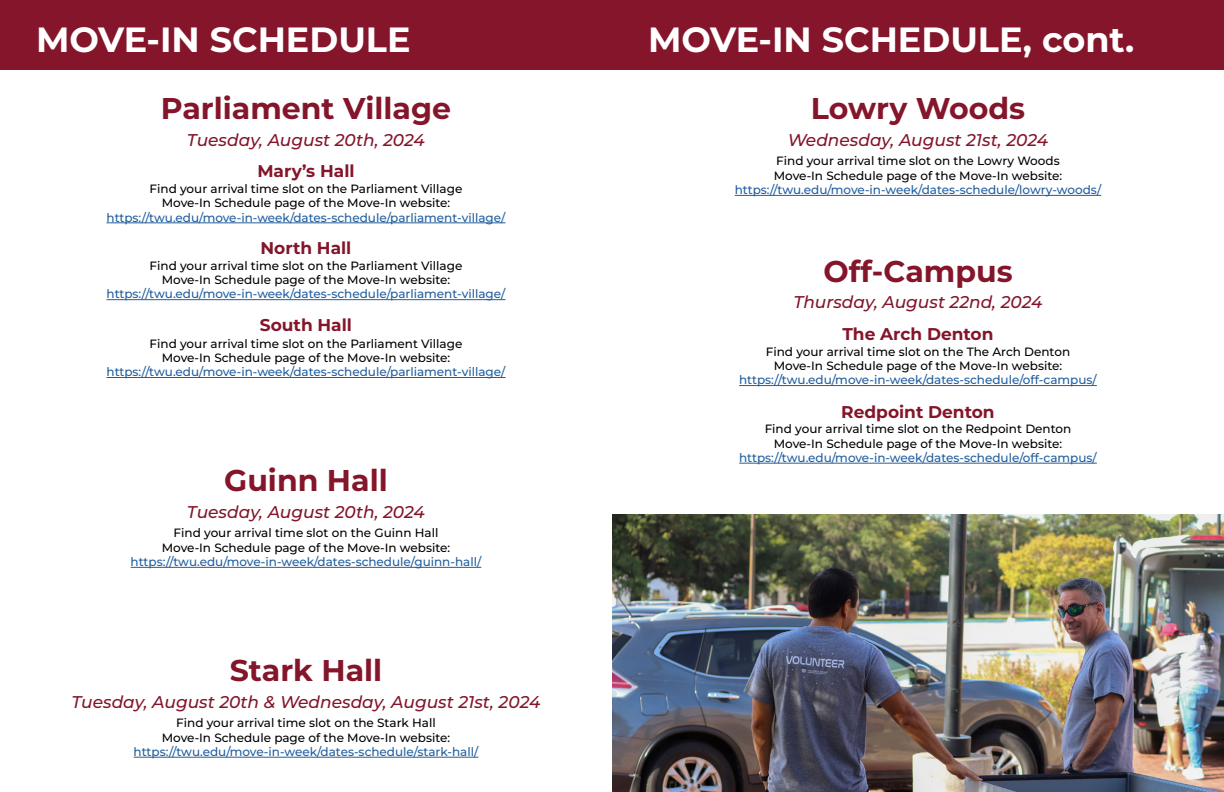
<style>
.page{position:relative;width:1224px;height:792px;background:#fff}
.page>*{position:absolute;margin:0;border:0;box-sizing:border-box;transform-origin:0 0}
.t1{font:700 35px "Montserrat";color:#fff}
.t2{font:700 30px "Montserrat";color:#84152a}
.t3{font:italic 500 17px "Montserrat";color:#84152a}
.t4{font:700 17px "Montserrat";color:#84152a}
.t5{font:500 12px/14.4px "Montserrat";color:#000;text-align:center}
.t6{font:500 12px "Montserrat";color:#215e9e}
</style>
<div class="page">
<div style="left:0;top:0;width:612px;height:70px;background:#84152a"></div>
<div style="left:612px;top:0;width:612px;height:70px;background:#84152a"></div>
<hr style="left:107px;top:223px;width:398px;height:1px;background:#215e9e">
<hr style="left:107px;top:299px;width:398px;height:1px;background:#215e9e">
<hr style="left:107px;top:377px;width:398px;height:1px;background:#215e9e">
<hr style="left:131px;top:567px;width:350px;height:1px;background:#215e9e">
<hr style="left:134px;top:757px;width:344px;height:1px;background:#215e9e">
<hr style="left:735px;top:195px;width:366px;height:1px;background:#215e9e">
<hr style="left:739px;top:385px;width:358px;height:1px;background:#215e9e">
<hr style="left:739px;top:463px;width:358px;height:1px;background:#215e9e">
<img style="left:612px;top:514px;width:612px;height:278px">
<h1 class="t1" style="left:36px;top:14px;width:376px">MOVE-IN SCHEDULE</h1>
<h1 class="t1" style="left:648px;top:14px;width:488px">MOVE-IN SCHEDULE, cont.</h1>
<h2 class="t2" style="left:811px;top:87px;width:216px">Lowry Woods</h2>
<h3 class="t3" style="left:788px;top:128px;width:262px">Wednesday, August 21st, 2024</h3>
<h2 class="t2" style="left:161px;top:87px;width:292px">Parliament Village</h2>
<h3 class="t3" style="left:187px;top:128px;width:240px">Tuesday, August 20th, 2024</h3>
<h3 class="t4" style="left:257px;top:159px;width:99px">Mary’s Hall</h3>
<p class="t5" style="left:774px;top:153px;width:290px;text-align:left">Find your arrival time slot on the Lowry Woods<br>Move-In Schedule page of the Move-In website:</p>
<p class="t6" style="left:735px;top:182px;width:368px">https://twu.edu/move-in-week/dates-schedule/lowry-woods/</p>
<p class="t5" style="left:150px;top:181px;width:314px">Find your arrival time slot on the Parliament Village<br>Move-In Schedule page of the Move-In website:</p>
<p class="t6" style="left:107px;top:209px;width:400px">https://twu.edu/move-in-week/dates-schedule/parliament-village/</p>
<p class="t5" style="left:150px;top:258px;width:314px">Find your arrival time slot on the Parliament Village<br>Move-In Schedule page of the Move-In website:</p>
<p class="t6" style="left:107px;top:286px;width:400px">https://twu.edu/move-in-week/dates-schedule/parliament-village/</p>
<p class="t5" style="left:150px;top:336px;width:314px">Find your arrival time slot on the Parliament Village<br>Move-In Schedule page of the Move-In website:</p>
<p class="t6" style="left:107px;top:364px;width:400px">https://twu.edu/move-in-week/dates-schedule/parliament-village/</p>
<h3 class="t4" style="left:261px;top:236px;width:92px">North Hall</h3>
<h2 class="t2" style="left:823px;top:249px;width:191px">Off-Campus</h2>
<h3 class="t3" style="left:793px;top:291px;width:251px">Thursday, August 22nd, 2024</h3>
<h3 class="t4" style="left:842px;top:322px;width:153px">The Arch Denton</h3>
<h3 class="t4" style="left:260px;top:313px;width:94px">South Hall</h3>
<p class="t5" style="left:766px;top:344px;width:306px">Find your arrival time slot on the The Arch Denton<br>Move-In Schedule page of the Move-In website:</p>
<p class="t6" style="left:739px;top:372px;width:359px">https://twu.edu/move-in-week/dates-schedule/off-campus/</p>
<p class="t5" style="left:765px;top:421px;width:308px">Find your arrival time slot on the Redpoint Denton<br>Move-In Schedule page of the Move-In website:</p>
<p class="t6" style="left:739px;top:449px;width:359px">https://twu.edu/move-in-week/dates-schedule/off-campus/</p>
<h3 class="t4" style="left:841px;top:399px;width:155px">Redpoint Denton</h3>
<h2 class="t2" style="left:224px;top:459px;width:165px">Guinn Hall</h2>
<h3 class="t3" style="left:187px;top:500px;width:240px">Tuesday, August 20th, 2024</h3>
<p class="t5" style="left:162px;top:525px;width:290px">Find your arrival time slot on the Guinn Hall<br>Move-In Schedule page of the Move-In website:</p>
<p class="t6" style="left:131px;top:554px;width:352px">https://twu.edu/move-in-week/dates-schedule/guinn-hall/</p>
<h2 class="t2" style="left:230px;top:649px;width:154px">Stark Hall</h2>
<h3 class="t3" style="left:72px;top:690px;width:470px">Tuesday, August 20th &amp; Wednesday, August 21st, 2024</h3>
<p class="t5" style="left:162px;top:715px;width:290px">Find your arrival time slot on the Stark Hall<br>Move-In Schedule page of the Move-In website:</p>
<p class="t6" style="left:134px;top:743px;width:346px">https://twu.edu/move-in-week/dates-schedule/stark-hall/</p>
</div>
